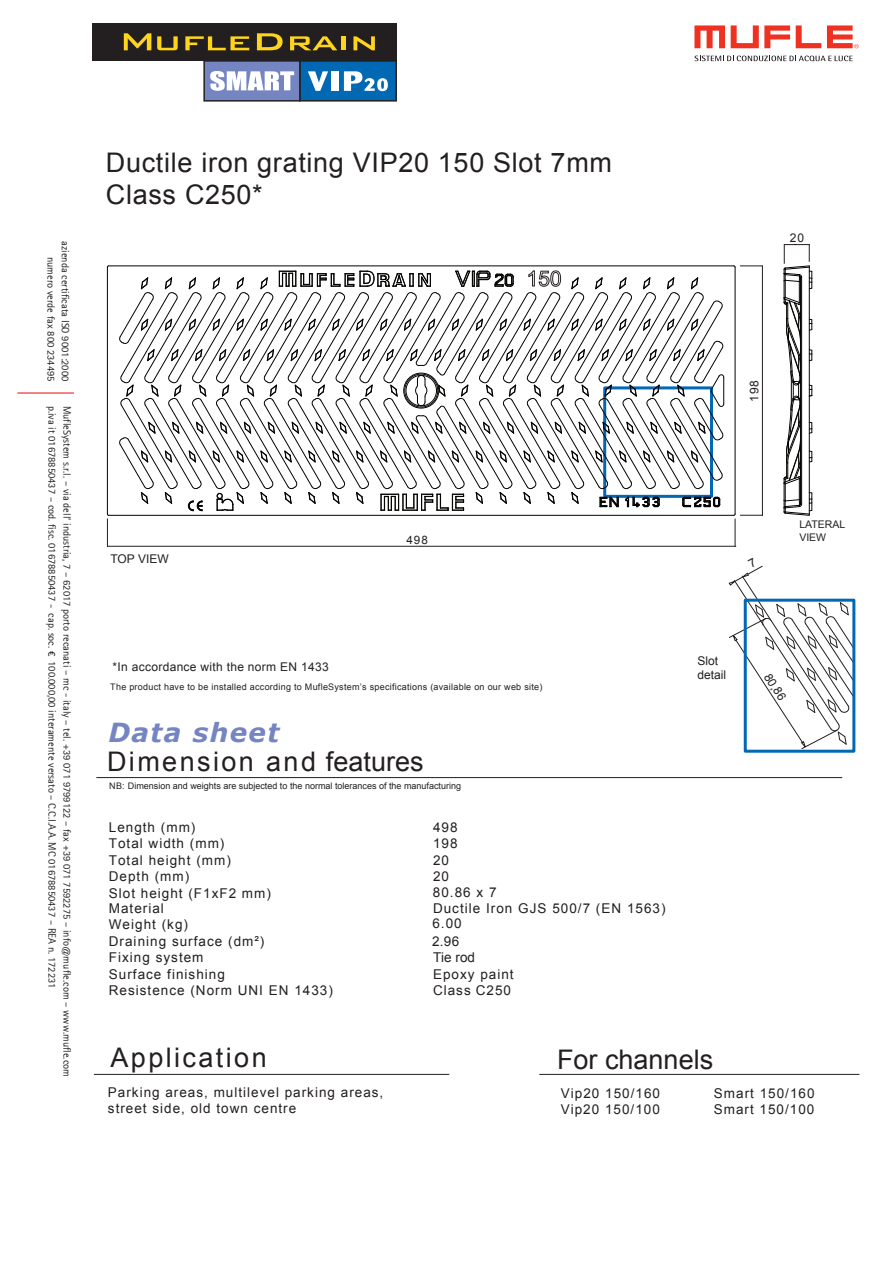
<style>
.page{position:relative;width:893px;height:1263px;background:#fff}
.page>*{position:absolute;margin:0;border:0;box-sizing:border-box;transform-origin:0 0}
.t1{font:27px/32.4px "Arial";letter-spacing:.025em;color:#231f20}
.t2{font:27px "Arial";letter-spacing:.09em;color:#231f20}
.t3{font:27px "Arial";color:#231f20}
.t4{font:italic 700 26.25px "Verdana";letter-spacing:.05em;color:#7585c1}
.t5{font:13.5px/16.2px "Arial";letter-spacing:.075em;color:#231f20}
.t6{font:12px "Arial";letter-spacing:.025em;color:#231f20}
.t7{font:12px/14.4px "Arial";color:#231f20}
.t8{font:11.7px "Arial";color:#231f20}
.t9{font:10.5px/14.4px "Rotis Sans Serif";color:#231f20;text-align:right}
.t10{font:10.5px "Arial";color:#231f20}
.t11{font:9px "Arial";letter-spacing:.03em;color:#231f20}
.t12{font:9px "Arial";color:#231f20}
.s1{font-family:"Calibri"}
</style>
<div class="page">
<svg style="left:694px;top:25px;width:64px;height:23px"></svg>
<svg style="left:764px;top:25px;width:94px;height:23px"></svg>
<svg style="left:694px;top:56px;width:158px;height:5px"></svg>
<hr style="left:96px;top:777px;width:746px;height:1px;background:#231f20">
<hr style="left:94px;top:1074px;width:355px;height:1px;background:#231f20">
<hr style="left:539px;top:1074px;width:320px;height:1px;background:#231f20">
<div style="left:93px;top:23px;width:303px;height:38px;background:#231f20"></div>
<svg style="left:124px;top:33px;width:27px;height:17px"></svg>
<svg style="left:157px;top:36px;width:21px;height:14px"></svg>
<svg style="left:185px;top:36px;width:64px;height:14px"></svg>
<svg style="left:257px;top:33px;width:25px;height:17px"></svg>
<svg style="left:290px;top:36px;width:47px;height:14px"></svg>
<div style="left:341px;top:36px;width:5px;height:14px;background:#fed41d"></div>
<svg style="left:353px;top:36px;width:22px;height:14px"></svg>
<div style="left:299px;top:60px;width:98px;height:42px;background:#0168b3;border:2px solid #231f20"></div>
<svg style="left:308px;top:71px;width:20px;height:20px"></svg>
<div style="left:331px;top:71px;width:7px;height:20px;background:#fff"></div>
<svg style="left:344px;top:71px;width:44px;height:20px"></svg>
<div style="left:203px;top:60px;width:97px;height:42px;background:#7585c1;border:2px solid #231f20"></div>
<svg style="left:210px;top:71px;width:84px;height:20px"></svg>
<hr style="left:108px;top:546px;width:313px;height:1px;background:#231f20">
<hr style="left:420px;top:546px;width:315px;height:1px;background:#231f20">
<hr style="left:762px;top:266px;width:1px;height:249px;background:#231f20">
<hr style="left:109px;top:515px;width:624px;height:1px;background:#040503">
<hr style="left:107px;top:267px;width:1px;height:247px;background:#040503">
<hr style="left:109px;top:266px;width:624px;height:1px;background:#040503">
<hr style="left:734px;top:267px;width:1px;height:247px;background:#040503">
<svg style="left:107px;top:513px;width:2px;height:34px"></svg>
<svg style="left:733px;top:513px;width:30px;height:34px"></svg>
<svg style="left:733px;top:265px;width:29px;height:3px"></svg>
<svg style="left:119px;top:270px;width:605px;height:241px"></svg>
<svg style="left:783px;top:244px;width:29px;height:272px"></svg>
<div style="left:743px;top:599px;width:112px;height:154px;border:3px solid #0168b3"></div>
<hr style="left:18px;top:392px;width:56px;height:2px;background:#ee2123">
<svg style="left:728px;top:565px;width:126px;height:185px"></svg>
<p class="t9" style="left:73px;top:241px;width:142px;rotate:90deg">azienda certificata ISO 9001:2000 numero verde fax 800 234495</p>
<p class="t9" style="left:74px;top:406px;width:673px;line-height:15px;text-align:left;rotate:90deg">MufleSystem s.r.l. – via dell’ industria, 7 – 62017 porto recanati – mc - italy – tel. +39 071 9799122 – fax +39 071 7592275 – info@mufle.com – www.mufle.com p.iva it 01678850437 – cod. fisc. 01678850437 - cap. soc. <span class="s1">€</span> 100.000,00 interamente versato – C.C.I.A.A. MC 01678850437 – REA n. 172231</p>
<h1 class="t1" style="left:106px;top:147px;width:507px">Ductile iron grating VIP20 150 Slot 7mm<br>Class C250*</h1>
<p class="t6" style="left:789px;top:230px;width:16px">20</p>
<p class="t6" style="left:746px;top:402px;width:23px;rotate:-90deg">198</p>
<p class="t10" style="left:799px;top:518px;width:47px">LATERAL</p>
<p class="t6" style="left:110px;top:551px;width:60px">TOP VIEW</p>
<p class="t8" style="left:406px;top:532px;width:23px">498</p>
<p class="t10" style="left:799px;top:531px;width:28px">VIEW</p>
<p class="t6" style="left:113px;top:659px;width:217px">*In accordance with the norm EN 1433</p>
<p class="t11" style="left:110px;top:681px;width:433px">The product have to be installed according to MufleSystem’s specifications (available on our web site)</p>
<h2 class="t4" style="left:108px;top:716px;width:172px">Data sheet</h2>
<h1 class="t2" style="left:107px;top:744px;width:318px">Dimension and features</h1>
<p class="t12" style="left:109px;top:780px;width:353px">NB: Dimension and weights are subjected to the normal tolerances of the manufacturing</p>
<p class="t5" style="left:109px;top:819px;width:88px">Length (mm)</p>
<p class="t5" style="left:433px;top:819px;width:26px">498</p>
<p class="t5" style="left:109px;top:835px;width:117px">Total width (mm)</p>
<p class="t5" style="left:433px;top:835px;width:26px">198</p>
<p class="t5" style="left:109px;top:852px;width:123px">Total height (mm)</p>
<p class="t5" style="left:433px;top:852px;width:18px">20</p>
<p class="t5" style="left:109px;top:868px;width:82px">Depth (mm)</p>
<p class="t5" style="left:433px;top:868px;width:18px">20</p>
<p class="t5" style="left:109px;top:885px;width:164px;line-height:15px">Slot height (F1xF2 mm)<br>Material</p>
<p class="t5" style="left:433px;top:884px;width:65px">80.86 x 7</p>
<p class="t5" style="left:433px;top:900px;width:234px">Ductile Iron GJS 500/7 (EN 1563)</p>
<p class="t5" style="left:109px;top:916px;width:157px">Weight (kg)<br>Draining surface (dm²)</p>
<p class="t5" style="left:432px;top:916px;width:31px">6.00</p>
<p class="t5" style="left:432px;top:933px;width:29px">2.96</p>
<p class="t5" style="left:109px;top:949px;width:96px">Fixing system</p>
<p class="t5" style="left:433px;top:949px;width:44px">Tie rod</p>
<p class="t5" style="left:109px;top:966px;width:117px">Surface finishing</p>
<p class="t5" style="left:433px;top:966px;width:82px">Epoxy paint</p>
<p class="t5" style="left:109px;top:982px;width:225px">Resistence (Norm UNI EN 1433)</p>
<p class="t5" style="left:433px;top:982px;width:80px">Class C250</p>
<p class="t7" style="left:697px;top:654px;width:30px">Slot detail</p>
<h1 class="t2" style="left:111px;top:1040px;width:158px">Application</h1>
<h1 class="t3" style="left:557px;top:1042px;width:158px">For channels</h1>
<p class="t6" style="left:773px;top:670px;width:31px;rotate:56deg">80,86</p>
<p class="t5" style="left:108px;top:1084px;width:277px">Parking areas, multilevel parking areas, street side, old town centre</p>
<p class="t5" style="left:560px;top:1085px;width:101px">Vip20 150/160<br>Vip20 150/100</p>
<p class="t5" style="left:713px;top:1085px;width:102px">Smart 150/160<br>Smart 150/100</p>
</div>
